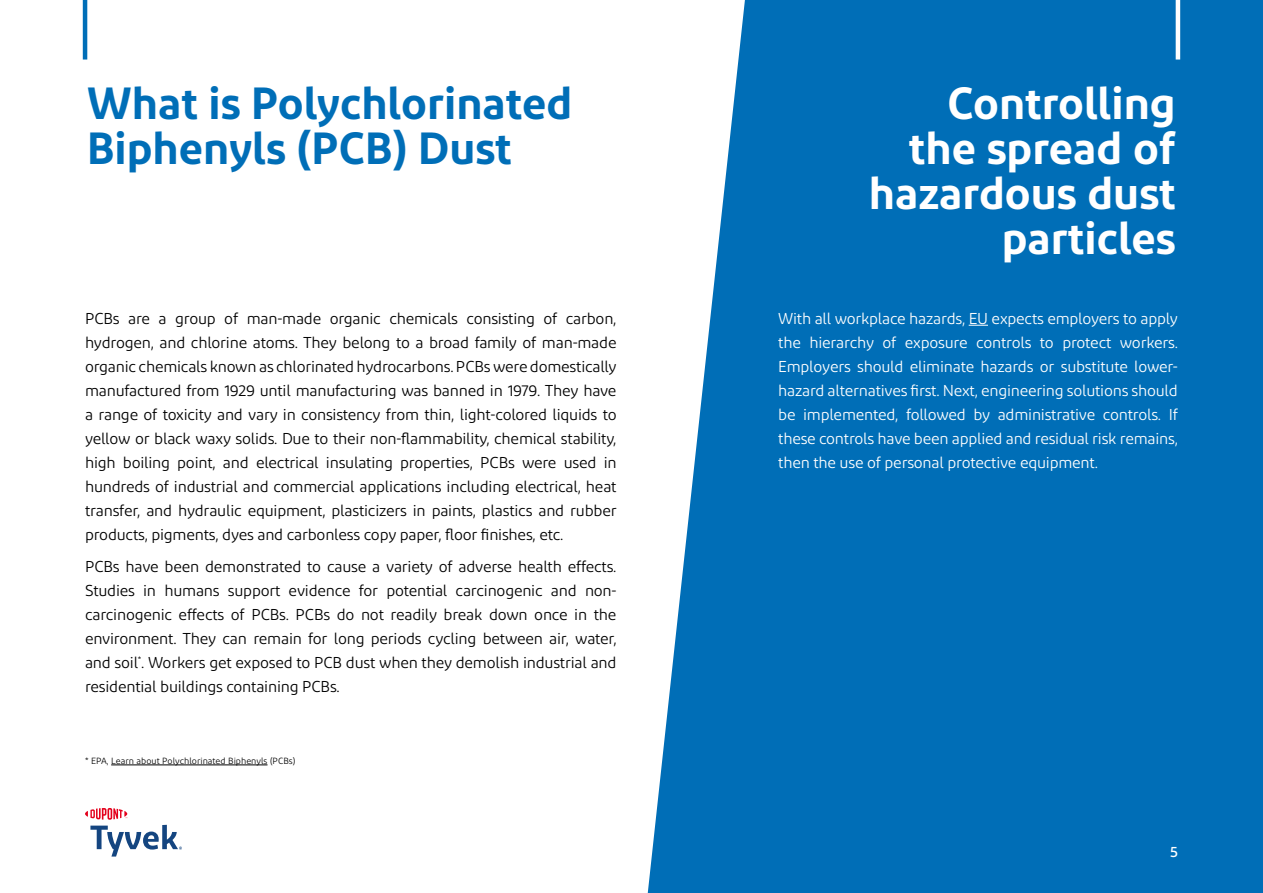
<style>
.page{position:relative;width:1263px;height:893px;background:#fff}
.page>*{position:absolute;margin:0;border:0;box-sizing:border-box;transform-origin:0 0}
.t1{font:600 45px/45px "Diodrum";color:#fff;text-align:right}
.t2{font:600 45px/45px "Diodrum";color:#006eb7}
.t3{font:15.75px/24px "Diodrum";letter-spacing:-.015em;color:#000;text-align:justify}
.t4{font:15.75px/24px "Diodrum";letter-spacing:-.015em;color:#fff;text-align:justify}
.t5{font:500 15px "Diodrum";color:#fff}
.t6{font:9px "Diodrum";color:#000}
</style>
<div class="page">
<hr style="left:83px;top:0;width:4px;height:60px;background:#006eb7">
<svg style="left:648px;top:0;width:615px;height:893px;background:#1479bc"></svg>
<hr style="left:1176px;top:0;width:4px;height:60px;background:#fff">
<svg style="left:969px;top:325px;width:19px;height:1px"></svg>
<hr style="left:111px;top:765px;width:156px;height:1px;background:#000">
<svg style="left:85px;top:808px;width:97px;height:48px"></svg>
<div style="left:1250px;top:494px;width:13px;height:260px;background:#006eb7"></div>
<h1 class="t2" style="left:87px;top:79px;width:487px">What is Polychlorinated<br>Biphenyls (PCB) Dust</h1>
<h1 class="t1" style="left:869px;top:79px;width:308px">Controlling<br>the spread of hazardous dust particles</h1>
<p class="t3" style="left:85px;top:306px;width:533px">PCBs are a group of man-made organic chemicals consisting of carbon, hydrogen, and chlorine atoms. They belong to a broad family of man-made organic chemicals known as chlorinated hydrocarbons. PCBs were domestically manufactured from 1929 until manufacturing was banned in 1979. They have a range of toxicity and vary in consistency from thin, light-colored liquids to yellow or black waxy solids. Due to their non-flammability, chemical stability, high boiling point, and electrical insulating properties, PCBs were used in hundreds of industrial and commercial applications including electrical, heat transfer, and hydraulic equipment, plasticizers in paints, plastics and rubber products, pigments, dyes and carbonless copy paper, floor finishes, etc.</p>
<p class="t3" style="left:85px;top:554px;width:533px">PCBs have been demonstrated to cause a variety of adverse health effects.<br>Studies in humans support evidence for potential carcinogenic and non&shy;carcinogenic effects of PCBs. PCBs do not readily break down once in the environment. They can remain for long periods cycling between air, water, and soil<sup>*</sup>. Workers get exposed to PCB dust when they demolish industrial and residential buildings containing PCBs.</p>
<p class="t6" style="left:85px;top:755px;width:212px">* EPA, Learn about Polychlorinated Biphenyls (PCBs)</p>
<p class="t4" style="left:778px;top:306px;width:401px">With all workplace hazards, EU expects employers to apply the hierarchy of exposure controls to protect workers.<br>Employers should eliminate hazards or substitute lower&shy;hazard alternatives first. Next, engineering solutions should be implemented, followed by administrative controls. If these controls have been applied and residual risk remains, then the use of personal protective equipment.</p>
<p class="t5" style="left:1170px;top:842px;width:9px">5</p>
</div>
